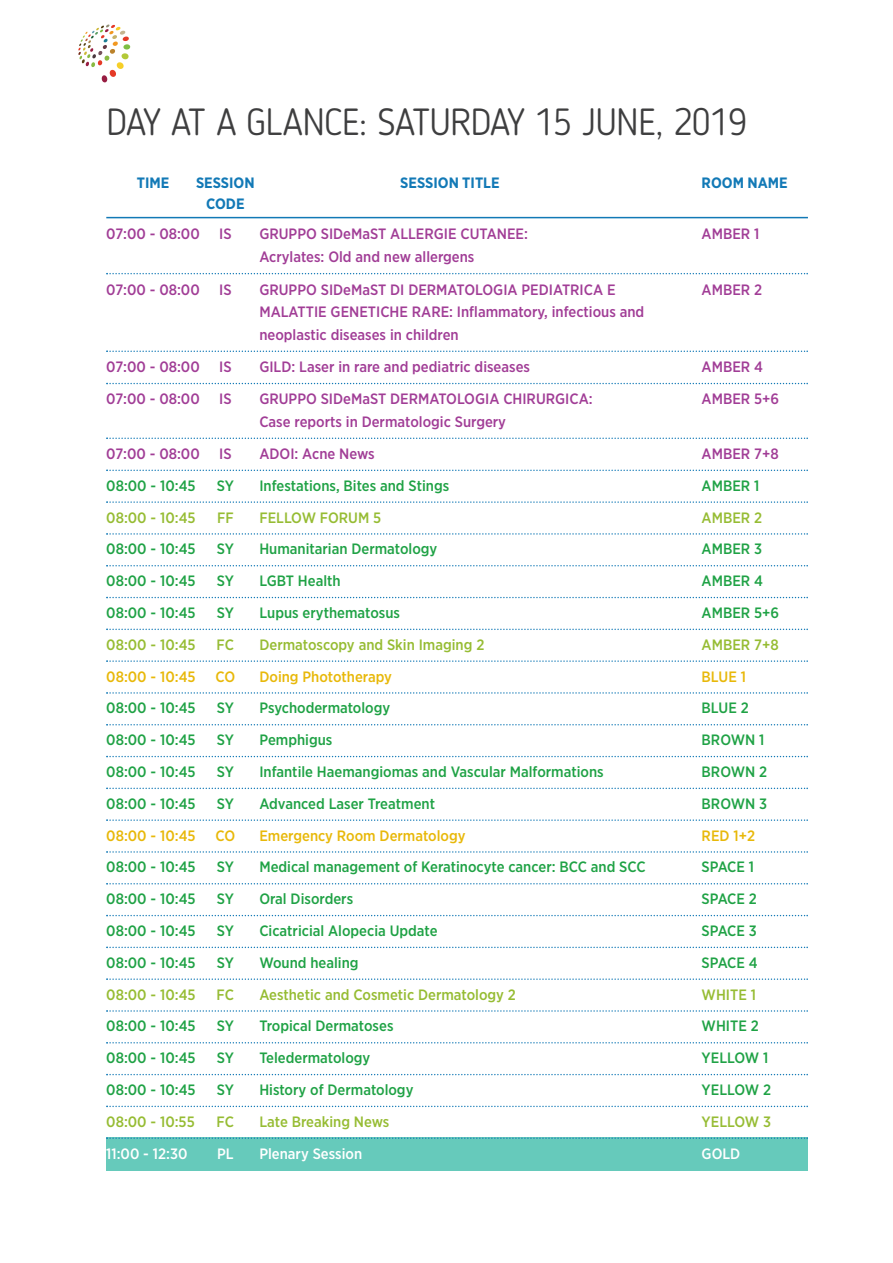
<style>
.page{position:relative;width:893px;height:1263px;background:#fff}
.page>*{position:absolute;margin:0;border:0;box-sizing:border-box;transform-origin:0 0}
.t1{font:300 37.5px "Blogger Sans";letter-spacing:-.02em;color:#3e3e3f}
.t2{font:500 15px "Gotham Narrow";color:#1fa245}
.t3{font:500 15px "Gotham Narrow";color:#a13d96}
.t4{font:500 15px "Gotham Narrow";color:#96bc33}
.t5{font:500 15px "Gotham Narrow";color:#e8b809}
.t6{font:700 15px "Gotham Narrow";color:#1279b6}
.t7{font:500 15px "Gotham Narrow";color:#fff}
</style>
<div class="page">
<div style="left:106px;top:1138px;width:702px;height:33px;background:#66cabb"></div>
<svg style="left:78px;top:25px;width:52px;height:57px"></svg>
<svg style="left:106px;top:273px;width:702px;height:1px"></svg>
<svg style="left:106px;top:350px;width:702px;height:2px"></svg>
<svg style="left:106px;top:383px;width:702px;height:1px"></svg>
<svg style="left:106px;top:437px;width:702px;height:2px"></svg>
<svg style="left:106px;top:470px;width:702px;height:1px"></svg>
<svg style="left:106px;top:501px;width:702px;height:2px"></svg>
<svg style="left:106px;top:533px;width:702px;height:2px"></svg>
<svg style="left:106px;top:565px;width:702px;height:1px"></svg>
<svg style="left:106px;top:597px;width:702px;height:1px"></svg>
<svg style="left:106px;top:629px;width:702px;height:1px"></svg>
<svg style="left:106px;top:660px;width:702px;height:2px"></svg>
<svg style="left:106px;top:692px;width:702px;height:2px"></svg>
<svg style="left:106px;top:724px;width:702px;height:1px"></svg>
<svg style="left:106px;top:756px;width:702px;height:1px"></svg>
<svg style="left:106px;top:788px;width:702px;height:1px"></svg>
<svg style="left:106px;top:819px;width:702px;height:2px"></svg>
<svg style="left:106px;top:851px;width:702px;height:2px"></svg>
<svg style="left:106px;top:883px;width:702px;height:1px"></svg>
<svg style="left:106px;top:915px;width:702px;height:1px"></svg>
<svg style="left:106px;top:947px;width:702px;height:1px"></svg>
<svg style="left:106px;top:978px;width:702px;height:2px"></svg>
<svg style="left:106px;top:1010px;width:702px;height:2px"></svg>
<svg style="left:106px;top:1042px;width:702px;height:1px"></svg>
<svg style="left:106px;top:1074px;width:702px;height:1px"></svg>
<svg style="left:106px;top:1106px;width:702px;height:1px"></svg>
<svg style="left:106px;top:1137px;width:702px;height:2px"></svg>
<hr style="left:106px;top:217px;width:702px;height:1px;background:#1279b6">
<p class="t1" style="left:106px;top:107px;width:642px">DAY AT A GLANCE: SATURDAY 15 JUNE, 2019</p>
<p class="t6" style="left:137px;top:178px;width:34px">TIME</p>
<p class="t6" style="left:196px;top:178px;width:60px">SESSION</p>
<p class="t6" style="left:400px;top:178px;width:101px">SESSION TITLE</p>
<p class="t6" style="left:702px;top:178px;width:87px">ROOM NAME</p>
<p class="t6" style="left:206px;top:199px;width:40px">CODE</p>
<p class="t3" style="left:106px;top:228px;width:95px">07:00 - 08:00</p>
<p class="t3" style="left:219px;top:228px;width:14px">IS</p>
<p class="t3" style="left:259px;top:228px;width:270px">GRUPPO SIDeMaST ALLERGIE CUTANEE:</p>
<p class="t3" style="left:702px;top:228px;width:59px">AMBER 1</p>
<p class="t3" style="left:259px;top:251px;width:217px">Acrylates: Old and new allergens</p>
<p class="t3" style="left:106px;top:284px;width:95px">07:00 - 08:00</p>
<p class="t3" style="left:219px;top:284px;width:14px">IS</p>
<p class="t3" style="left:259px;top:284px;width:358px">GRUPPO SIDeMaST DI DERMATOLOGIA PEDIATRICA E</p>
<p class="t3" style="left:702px;top:284px;width:62px">AMBER 2</p>
<p class="t3" style="left:259px;top:306px;width:386px">MALATTIE GENETICHE RARE: Inflammatory, infectious and</p>
<p class="t3" style="left:259px;top:329px;width:201px">neoplastic diseases in children</p>
<p class="t3" style="left:106px;top:361px;width:95px">07:00 - 08:00</p>
<p class="t3" style="left:219px;top:361px;width:14px">IS</p>
<p class="t3" style="left:259px;top:361px;width:272px">GILD: Laser in rare and pediatric diseases</p>
<p class="t3" style="left:702px;top:361px;width:63px">AMBER 4</p>
<p class="t3" style="left:106px;top:393px;width:95px">07:00 - 08:00</p>
<p class="t3" style="left:219px;top:393px;width:14px">IS</p>
<p class="t3" style="left:259px;top:393px;width:335px">GRUPPO SIDeMaST DERMATOLOGIA CHIRURGICA:</p>
<p class="t3" style="left:702px;top:393px;width:79px">AMBER 5+6</p>
<p class="t3" style="left:259px;top:416px;width:248px">Case reports in Dermatologic Surgery</p>
<p class="t3" style="left:106px;top:448px;width:95px">07:00 - 08:00</p>
<p class="t3" style="left:219px;top:448px;width:14px">IS</p>
<p class="t3" style="left:259px;top:448px;width:117px">ADOI: Acne News</p>
<p class="t3" style="left:702px;top:448px;width:79px">AMBER 7+8</p>
<p class="t2" style="left:106px;top:480px;width:91px">08:00 - 10:45</p>
<p class="t2" style="left:217px;top:480px;width:19px">SY</p>
<p class="t2" style="left:259px;top:480px;width:191px">Infestations, Bites and Stings</p>
<p class="t2" style="left:702px;top:480px;width:59px">AMBER 1</p>
<p class="t4" style="left:106px;top:512px;width:91px">08:00 - 10:45</p>
<p class="t4" style="left:217px;top:512px;width:18px">FF</p>
<p class="t4" style="left:259px;top:512px;width:123px">FELLOW FORUM 5</p>
<p class="t4" style="left:702px;top:512px;width:62px">AMBER 2</p>
<p class="t2" style="left:106px;top:543px;width:91px">08:00 - 10:45</p>
<p class="t2" style="left:217px;top:543px;width:19px">SY</p>
<p class="t2" style="left:259px;top:543px;width:180px">Humanitarian Dermatology</p>
<p class="t2" style="left:702px;top:543px;width:62px">AMBER 3</p>
<p class="t2" style="left:106px;top:575px;width:91px">08:00 - 10:45</p>
<p class="t2" style="left:217px;top:575px;width:19px">SY</p>
<p class="t2" style="left:259px;top:575px;width:83px">LGBT Health</p>
<p class="t2" style="left:702px;top:575px;width:63px">AMBER 4</p>
<p class="t2" style="left:106px;top:607px;width:91px">08:00 - 10:45</p>
<p class="t2" style="left:217px;top:607px;width:19px">SY</p>
<p class="t2" style="left:259px;top:607px;width:142px">Lupus erythematosus</p>
<p class="t2" style="left:702px;top:607px;width:79px">AMBER 5+6</p>
<p class="t4" style="left:106px;top:639px;width:91px">08:00 - 10:45</p>
<p class="t4" style="left:217px;top:639px;width:19px">FC</p>
<p class="t4" style="left:259px;top:639px;width:226px">Dermatoscopy and Skin Imaging 2</p>
<p class="t4" style="left:702px;top:639px;width:79px">AMBER 7+8</p>
<p class="t5" style="left:106px;top:671px;width:91px">08:00 - 10:45</p>
<p class="t5" style="left:215px;top:671px;width:21px">CO</p>
<p class="t5" style="left:259px;top:671px;width:134px">Doing Phototherapy</p>
<p class="t5" style="left:702px;top:671px;width:46px">BLUE 1</p>
<p class="t2" style="left:106px;top:702px;width:91px">08:00 - 10:45</p>
<p class="t2" style="left:217px;top:702px;width:19px">SY</p>
<p class="t2" style="left:259px;top:702px;width:132px">Psychodermatology</p>
<p class="t2" style="left:702px;top:702px;width:49px">BLUE 2</p>
<p class="t2" style="left:106px;top:734px;width:91px">08:00 - 10:45</p>
<p class="t2" style="left:217px;top:734px;width:19px">SY</p>
<p class="t2" style="left:259px;top:734px;width:75px">Pemphigus</p>
<p class="t2" style="left:702px;top:734px;width:64px">BROWN 1</p>
<p class="t2" style="left:106px;top:766px;width:91px">08:00 - 10:45</p>
<p class="t2" style="left:217px;top:766px;width:19px">SY</p>
<p class="t2" style="left:259px;top:766px;width:346px">Infantile Haemangiomas and Vascular Malformations</p>
<p class="t2" style="left:702px;top:766px;width:67px">BROWN 2</p>
<p class="t2" style="left:106px;top:798px;width:91px">08:00 - 10:45</p>
<p class="t2" style="left:217px;top:798px;width:19px">SY</p>
<p class="t2" style="left:259px;top:798px;width:177px">Advanced Laser Treatment</p>
<p class="t2" style="left:702px;top:798px;width:67px">BROWN 3</p>
<p class="t5" style="left:106px;top:830px;width:91px">08:00 - 10:45</p>
<p class="t5" style="left:215px;top:830px;width:21px">CO</p>
<p class="t5" style="left:259px;top:830px;width:208px">Emergency Room Dermatology</p>
<p class="t5" style="left:702px;top:830px;width:55px">RED 1+2</p>
<p class="t2" style="left:106px;top:861px;width:91px">08:00 - 10:45</p>
<p class="t2" style="left:217px;top:861px;width:19px">SY</p>
<p class="t2" style="left:259px;top:861px;width:388px">Medical management of Keratinocyte cancer: BCC and SCC</p>
<p class="t2" style="left:702px;top:861px;width:54px">SPACE 1</p>
<p class="t2" style="left:106px;top:893px;width:91px">08:00 - 10:45</p>
<p class="t2" style="left:217px;top:893px;width:19px">SY</p>
<p class="t2" style="left:259px;top:893px;width:95px">Oral Disorders</p>
<p class="t2" style="left:702px;top:893px;width:57px">SPACE 2</p>
<p class="t2" style="left:106px;top:925px;width:91px">08:00 - 10:45</p>
<p class="t2" style="left:217px;top:925px;width:19px">SY</p>
<p class="t2" style="left:259px;top:925px;width:180px">Cicatricial Alopecia Update</p>
<p class="t2" style="left:702px;top:925px;width:57px">SPACE 3</p>
<p class="t2" style="left:106px;top:957px;width:91px">08:00 - 10:45</p>
<p class="t2" style="left:217px;top:957px;width:19px">SY</p>
<p class="t2" style="left:259px;top:957px;width:101px">Wound healing</p>
<p class="t2" style="left:702px;top:957px;width:58px">SPACE 4</p>
<p class="t4" style="left:106px;top:989px;width:91px">08:00 - 10:45</p>
<p class="t4" style="left:217px;top:989px;width:19px">FC</p>
<p class="t4" style="left:259px;top:989px;width:258px">Aesthetic and Cosmetic Dermatology 2</p>
<p class="t4" style="left:702px;top:989px;width:56px">WHITE 1</p>
<p class="t2" style="left:106px;top:1020px;width:91px">08:00 - 10:45</p>
<p class="t2" style="left:217px;top:1020px;width:19px">SY</p>
<p class="t2" style="left:259px;top:1020px;width:136px">Tropical Dermatoses</p>
<p class="t2" style="left:702px;top:1020px;width:59px">WHITE 2</p>
<p class="t2" style="left:106px;top:1052px;width:91px">08:00 - 10:45</p>
<p class="t2" style="left:217px;top:1052px;width:19px">SY</p>
<p class="t2" style="left:259px;top:1052px;width:113px">Teledermatology</p>
<p class="t2" style="left:702px;top:1052px;width:68px">YELLOW 1</p>
<p class="t2" style="left:106px;top:1084px;width:91px">08:00 - 10:45</p>
<p class="t2" style="left:217px;top:1084px;width:19px">SY</p>
<p class="t2" style="left:259px;top:1084px;width:156px">History of Dermatology</p>
<p class="t2" style="left:702px;top:1084px;width:71px">YELLOW 2</p>
<p class="t4" style="left:106px;top:1116px;width:90px">08:00 - 10:55</p>
<p class="t4" style="left:217px;top:1116px;width:19px">FC</p>
<p class="t4" style="left:259px;top:1116px;width:131px">Late Breaking News</p>
<p class="t4" style="left:702px;top:1116px;width:71px">YELLOW 3</p>
<p class="t7" style="left:106px;top:1148px;width:83px">11:00 - 12:30</p>
<p class="t7" style="left:217px;top:1148px;width:18px">PL</p>
<p class="t7" style="left:259px;top:1148px;width:104px">Plenary Session</p>
<p class="t7" style="left:702px;top:1148px;width:40px">GOLD</p>
</div>
